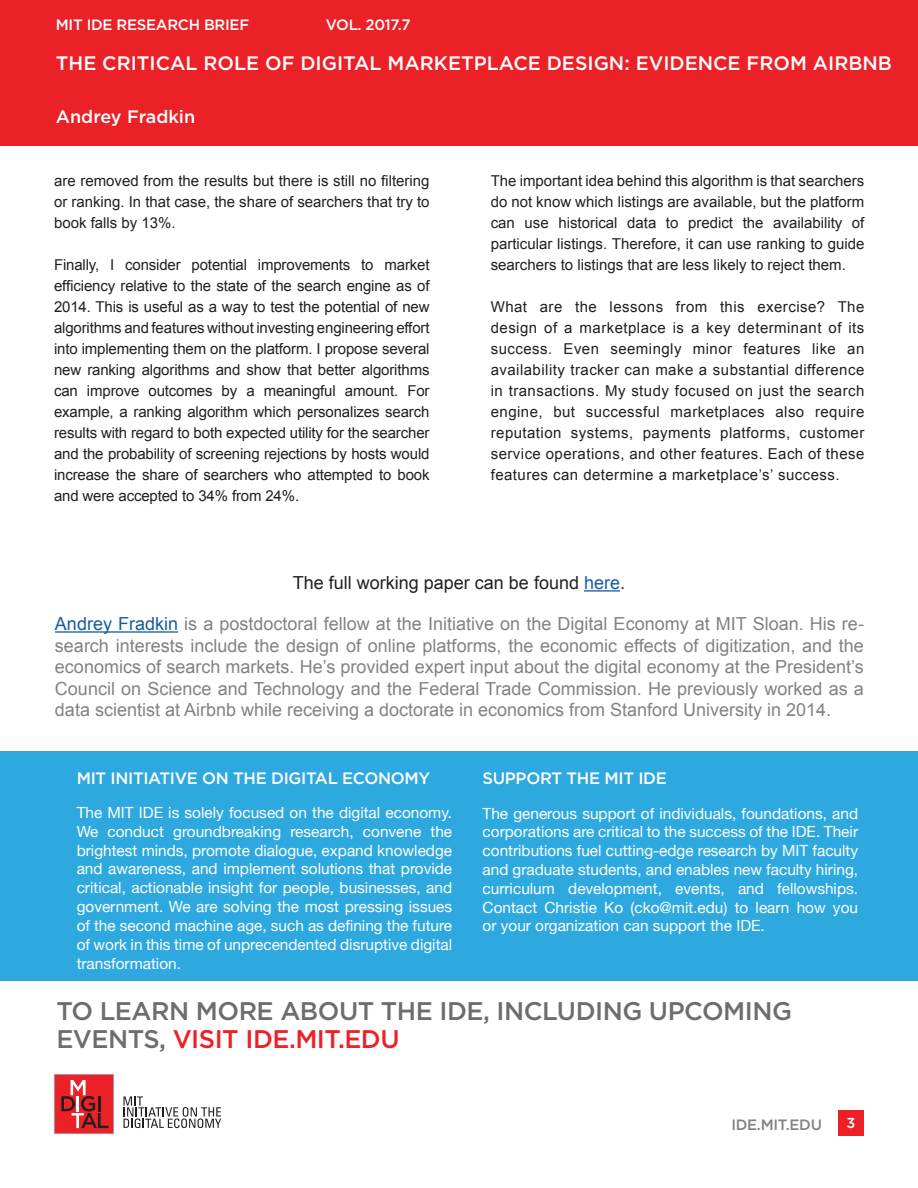
<style>
.page{position:relative;width:918px;height:1188px;background:#fff}
.page>*{position:absolute;margin:0;border:0;box-sizing:border-box;transform-origin:0 0}
.t1{font:500 25.5px/27.3px "Gotham";letter-spacing:-.02em;color:#6c6d70}
.t2{font:500 19.5px "Gotham";color:#fff}
.t3{font:18px/21.6px "Arial";color:#808285;text-align:justify}
.t4{font:18px "Arial";color:#231f20}
.t5{font:500 18px "Gotham";color:#fff}
.t6{font:500 16.5px "Gotham";letter-spacing:-.02em;color:#fff}
.t7{font:15.45px/18.8px "Helvetica Neue";color:#fff;text-align:justify}
.t8{font:15px/21px "Arial";color:#231f20;text-align:justify}
.t9{font:500 15px "Gotham";letter-spacing:-.02em;color:#fff}
.t10{font:500 15px "Gotham";letter-spacing:-.02em;color:#808285}
.t11{font:500 14.4px "Gotham";color:#fff}
.s1{color:#175d9e}
.s2{color:#ec2127}
</style>
<div class="page">
<div style="left:54px;top:1074px;width:60px;height:60px;background:#ec2127"></div>
<div style="left:54px;top:1074px;width:60px;height:60px;border:1px solid #a1a1a5"></div>
<svg style="left:61px;top:1080px;width:47px;height:48px"></svg>
<svg style="left:123px;top:1096px;width:98px;height:32px"></svg>
<div style="left:0;top:0;width:918px;height:146px;background:#ec2127"></div>
<div style="left:838px;top:1110px;width:26px;height:26px;background:#ec2127"></div>
<hr style="left:584px;top:590px;width:36px;height:2px;background:#175d9e">
<hr style="left:55px;top:631px;width:123px;height:2px;background:#175d9e">
<div style="left:0;top:752px;width:918px;height:229px;background:#2ea9e0"></div>
<p class="t9" style="left:56px;top:16px;width:195px">MIT IDE RESEARCH BRIEF</p>
<p class="t9" style="left:326px;top:16px;width:86px">VOL. 2017.7</p>
<p class="t2" style="left:56px;top:52px;width:838px">THE CRITICAL ROLE OF DIGITAL MARKETPLACE DESIGN: EVIDENCE FROM AIRBNB</p>
<p class="t5" style="left:56px;top:107px;width:141px">Andrey Fradkin</p>
<p class="t8" style="left:54px;top:171px;width:377px">are removed from the results but there is still no filtering or ranking. In that case, the share of searchers that try to book falls by 13%.</p>
<p class="t8" style="left:54px;top:255px;width:377px">Finally, I consider potential improvements to market efficiency relative to the state of the search engine as of 2014. This is useful as a way to test the potential of new algorithms and features without investing engineering effort into implementing them on the platform. I propose several new ranking algorithms and show that better algorithms can improve outcomes by a meaningful amount. For example, a ranking algorithm which personalizes search results with regard to both expected utility for the searcher and the probability of screening rejections by hosts would increase the share of searchers who attempted to book and were accepted to 34% from 24%.</p>
<p class="t8" style="left:491px;top:171px;width:375px">The important idea behind this algorithm is that searchers do not know which listings are available, but the platform can use historical data to predict the availability of particular listings. Therefore, it can use ranking to guide searchers to listings that are less likely to reject them.</p>
<p class="t8" style="left:491px;top:297px;width:375px">What are the lessons from this exercise? The design of a marketplace is a key determinant of its success. Even seemingly minor features like an availability tracker can make a substantial difference in transactions. My study focused on just the search engine, but successful marketplaces also require reputation systems, payments platforms, customer service operations, and other features. Each of these features can determine a marketplace’s’ success.</p>
<p class="t4" style="left:293px;top:571px;width:334px">The full working paper can be found <span class="s1">here</span>.</p>
<p class="t3" style="left:55px;top:613px;width:811px"><span class="s1">Andrey Fradkin</span> is a postdoctoral fellow at the Initiative on the Digital Economy at MIT Sloan. His re&shy;search interests include the design of online platforms, the economic effects of digitization, and the economics of search markets. He’s provided expert input about the digital economy at the President’s Council on Science and Technology and the Federal Trade Commission. He previously worked as a data scientist at Airbnb while receiving a doctorate in economics from Stanford University in 2014.</p>
<p class="t6" style="left:77px;top:769px;width:355px">MIT INITIATIVE ON THE DIGITAL ECONOMY</p>
<p class="t7" style="left:77px;top:803px;width:377px">The MIT IDE is solely focused on the digital economy.<br>We conduct groundbreaking research, convene the brightest minds, promote dialogue, expand knowledge and awareness, and implement solutions that provide critical, actionable insight for people, businesses, and government. We are solving the most pressing issues of the second machine age, such as defining the future of work in this time of unprecendented disruptive digital transformation.</p>
<p class="t6" style="left:483px;top:769px;width:186px">SUPPORT THE MIT IDE</p>
<p class="t7" style="left:483px;top:804px;width:377px">The generous support of individuals, foundations, and corporations are critical to the success of the IDE. Their contributions fuel cutting-edge research by MIT faculty and graduate students, and enables new faculty hiring, curriculum development, events, and fellowships.<br>Contact Christie Ko (cko@mit.edu) to learn how you or your organization can support the IDE.</p>
<p class="t1" style="left:56px;top:997px;width:737px">TO LEARN MORE ABOUT THE IDE, INCLUDING UPCOMING<br>EVENTS, <span class="s2">VISIT IDE.MIT.EDU</span></p>
<p class="t10" style="left:731px;top:1116px;width:92px">IDE.MIT.EDU</p>
<p class="t11" style="left:847px;top:1115px;width:10px">3</p>
</div>
